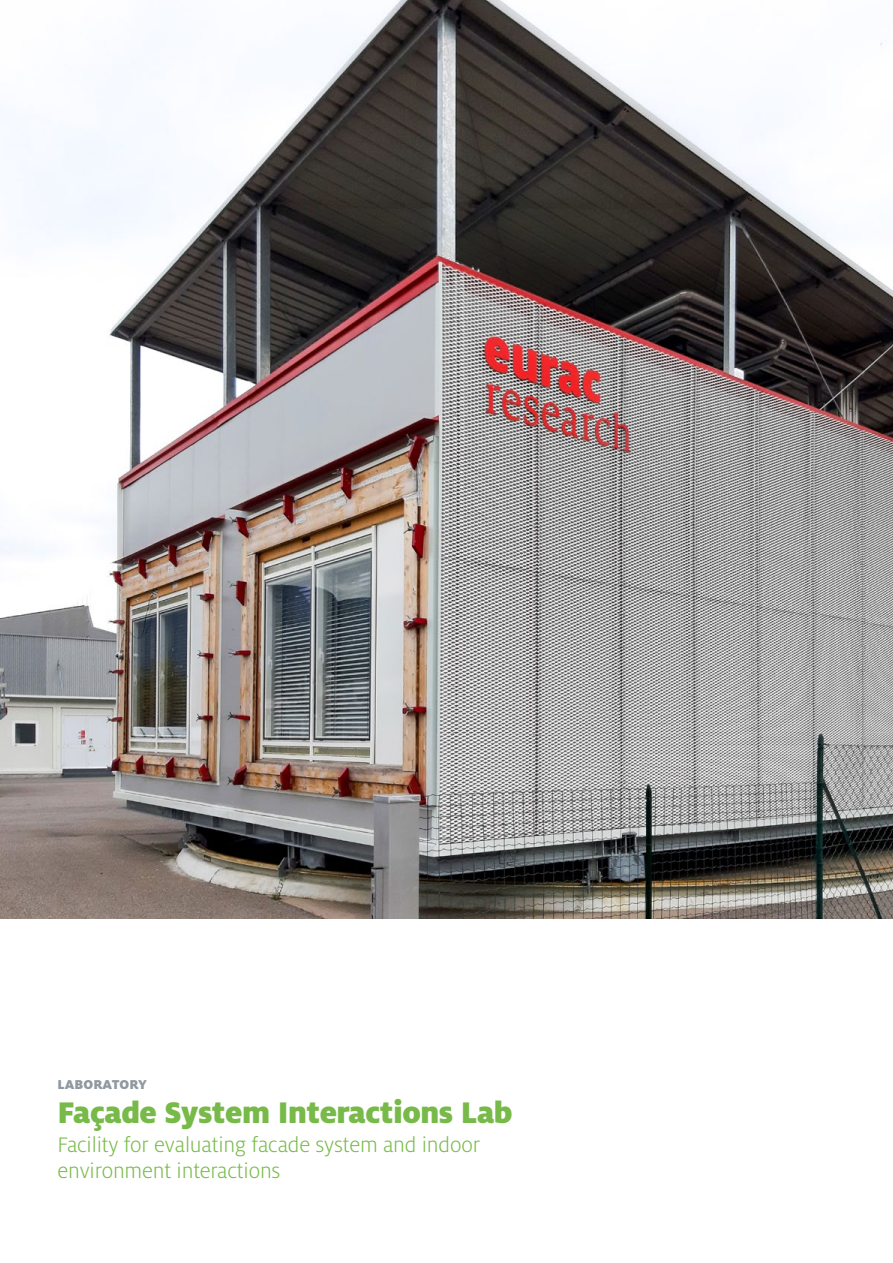
<style>
.page{position:relative;width:893px;height:1263px;background:#fff}
.page>*{position:absolute;margin:0;border:0;box-sizing:border-box;transform-origin:0 0}
.t1{font:900 33px "Milo Pro";letter-spacing:-.015em;color:#78ba49}
.t2{font:300 23.25px/25.5px "Milo Pro";letter-spacing:-.005em;color:#78ba49}
.t3{font:900 14.25px "Milo Pro";letter-spacing:.01em;color:#9098a0}
</style>
<div class="page">
<img style="left:0;top:0;width:893px;height:918px">
<p class="t3" style="left:57px;top:1076px;width:91px">LABORATORY</p>
<h1 class="t1" style="left:57px;top:1093px;width:457px">Façade System Interactions Lab</h1>
<p class="t2" style="left:57px;top:1132px;width:424px">Facility for evaluating facade system and indoor environment interactions</p>
</div>
